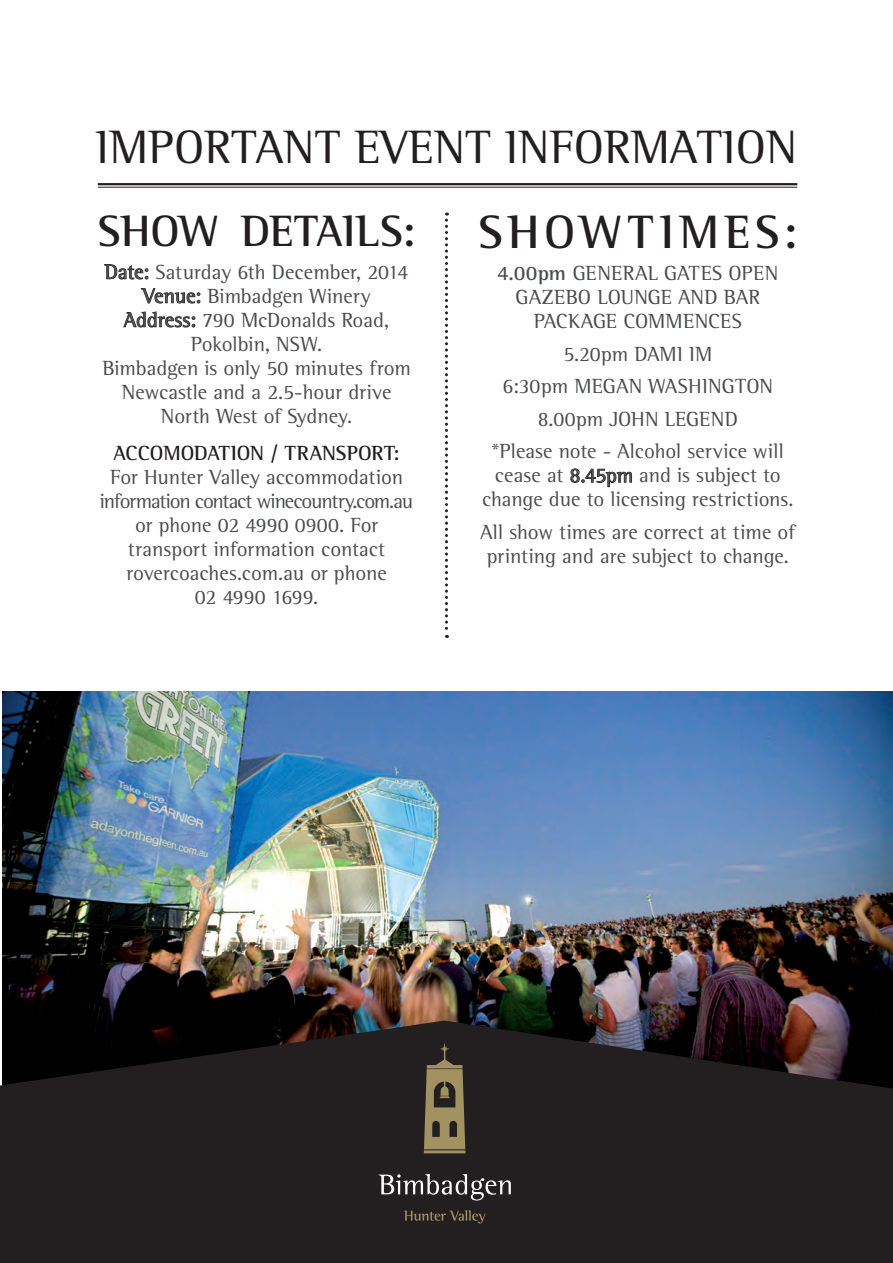
<style>
.page{position:relative;width:893px;height:1263px;background:#fff}
.page>*{position:absolute;margin:0;border:0;box-sizing:border-box;transform-origin:0 0}
.t1{font:48px "Rotis Semi Serif Pro";color:#231f20}
.t2{font:700 48px "Rotis Semi Serif Pro";letter-spacing:.105em;color:#231f20}
.t3{font:700 45px "Rotis Semi Serif Pro";color:#231f20}
.t4{font:21px/24px "Rotis Semi Serif Pro";color:#4b4c4d;text-align:center}
.t5{font:700 21px "Rotis Semi Serif Pro";letter-spacing:-.005em;color:#231f20}
.s1{font-family:"Rotis Serif Pro"}
.s2{font-weight:700}
</style>
<div class="page">
<img style="left:2px;top:692px;width:891px;height:328px">
<svg style="left:0;top:1020px;width:893px;height:243px;background:#211c1d"></svg>
<svg style="left:424px;top:1043px;width:41px;height:110px;background:#706447"></svg>
<svg style="left:404px;top:1210px;width:82px;height:13px"></svg>
<svg style="left:378px;top:1174px;width:133px;height:26px;background:#545152"></svg>
<svg style="left:104px;top:264px;width:44px;height:16px"></svg>
<svg style="left:141px;top:288px;width:59px;height:16px"></svg>
<svg style="left:123px;top:311px;width:72px;height:17px"></svg>
<svg style="left:570px;top:468px;width:62px;height:19px"></svg>
<hr style="left:98px;top:183px;width:699px;height:2px;background:#231f20">
<hr style="left:98px;top:187px;width:699px;height:1px;background:#231f20">
<svg style="left:445px;top:213px;width:3px;height:425px"></svg>
<h1 class="t1" style="left:96px;top:118px;width:703px">IMPORTANT EVENT INFORMATION</h1>
<h2 class="t3" style="left:98px;top:204px;width:319px">SHOW DETAILS:</h2>
<p class="t4" style="left:102px;top:260px;width:310px">Date: Saturday 6th December, 2014<br>Venue: Bimbad<span class="s1">g</span>en Winery<br>Address: 790 McDonalds Road,<br>Pokolbin, NSW.<br>Bimbad<span class="s1">g</span>en is only 50 minutes from<br>Newcastle and a 2.5-hour drive<br>North West of Sydney.</p>
<p class="t5" style="left:114px;top:440px;width:287px">ACCOMODATION / TRANSPORT:</p>
<p class="t4" style="left:100px;top:464px;width:315px">For Hunter Valley accommodation information contact winecountry.com.au or phone 02 4990 0900. For transport information contact rovercoaches.com.au or phone<br>02 4990 1699.</p>
<h1 class="t2" style="left:478px;top:202px;width:320px">SHOWTIMES:</h1>
<p class="t4" style="left:497px;top:261px;width:283px"><span class="s2">4.00pm</span> GENERAL GATES OPEN<br>GAZEBO LOUNGE AND BAR<br>PACKAGE COMMENCES</p>
<p class="t4" style="left:492px;top:337px;width:293px;line-height:32.5px">5.20pm DAMI IM<br>6:30pm MEGAN WASHINGTON<br>8.00pm JOHN LEGEND<br>*Please note - Alcohol service will</p>
<p class="t4" style="left:482px;top:463px;width:313px">cease at 8.45pm and is subject to change due to licensing restrictions.</p>
<p class="t4" style="left:481px;top:520px;width:316px;text-align:left">All show times are correct at time of printing and are subject to change.</p>
</div>
